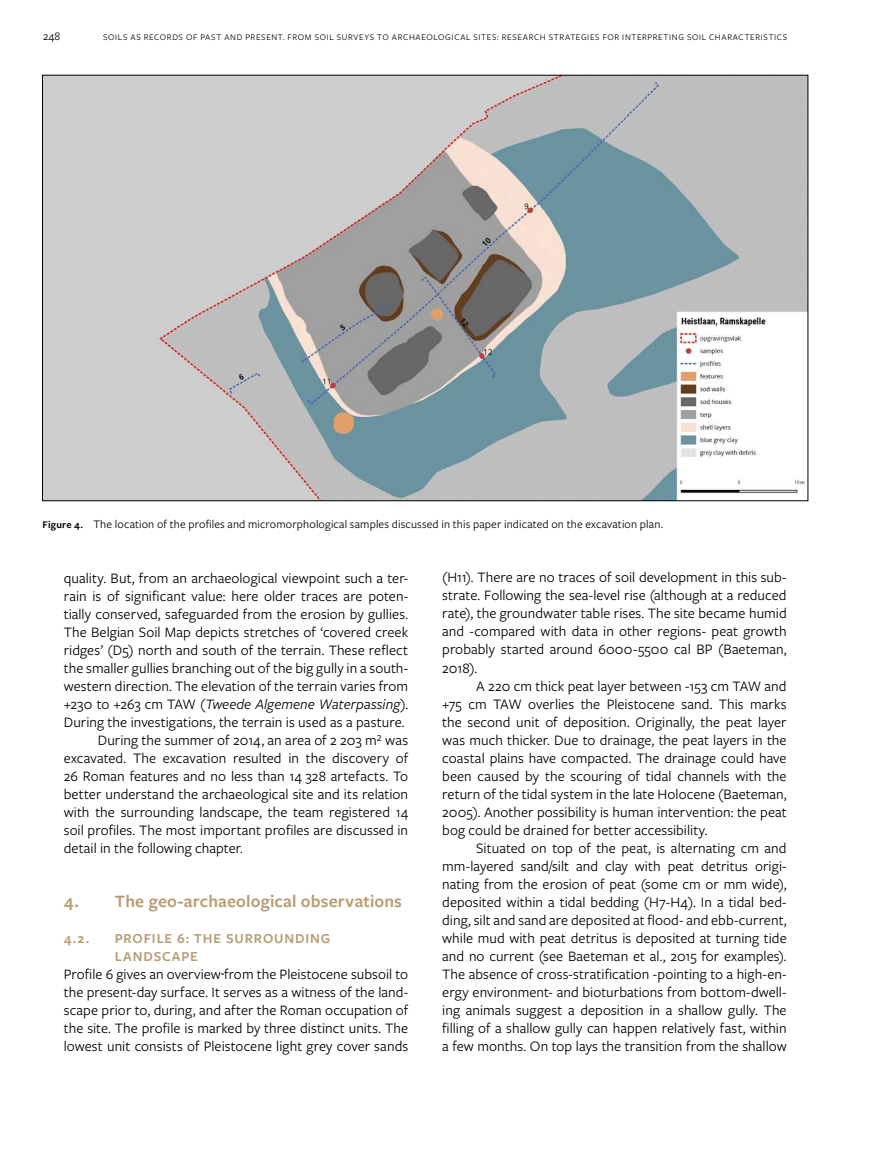
<style>
.page{position:relative;width:893px;height:1149px;background:#fff}
.page>*{position:absolute;margin:0;border:0;box-sizing:border-box;transform-origin:0 0}
.t1{font:600 18px "Freight Sans Pro";letter-spacing:.01em;color:#b89c72}
.t2{font:15px/18px "Freight Sans Pro";letter-spacing:.005em;color:#000;text-align:justify}
.t3{font:italic 15px "Freight Sans Pro";letter-spacing:.005em;color:#000}
.t4{font:600 14.25px/18px "Freight Sans Pro";letter-spacing:.06em;color:#b89c72}
.t5{font:12px "Freight Sans Pro";letter-spacing:.01em;color:#000}
.t6{font:9px "Freight Sans Pro";letter-spacing:.075em;color:#000}
.s1{font-weight:600;font-size:10.5px}
.s2{font-style:normal}
</style>
<div class="page">
<img style="left:44px;top:77px;width:762px;height:422px">
<p class="t5" style="left:43px;top:28px;width:19px">248</p>
<p class="t6" style="left:103px;top:31px;width:686px">SOILS AS RECORDS OF PAST AND PRESENT. FROM SOIL SURVEYS TO ARCHAEOLOGICAL SITES: RESEARCH STRATEGIES FOR INTERPRETING SOIL CHARACTERISTICS</p>
<p class="t5" style="left:43px;top:516px;width:622px"><span class="s1">Figure 4.</span> The location of the profiles and micromorphological samples discussed in this paper indicated on the excavation plan.</p>
<p class="t2" style="left:64px;top:568px;width:346px">quality. But, from an archaeological viewpoint such a ter-</p>
<p class="t2" style="left:64px;top:586px;width:346px">rain is of significant value: here older traces are poten-</p>
<p class="t2" style="left:64px;top:604px;width:346px">tially conserved, safeguarded from the erosion by gullies.</p>
<p class="t2" style="left:64px;top:622px;width:346px">The Belgian Soil Map depicts stretches of ‘covered creek</p>
<p class="t2" style="left:64px;top:640px;width:346px">ridges’ (D5) north and south of the terrain. These reflect</p>
<p class="t2" style="left:64px;top:658px;width:346px">the smaller gullies branching out of the big gully in a south-</p>
<p class="t2" style="left:64px;top:676px;width:346px">western direction. The elevation of the terrain varies from</p>
<p class="t3" style="left:64px;top:693px;width:346px"><span class="s2">+230 to +263 cm TAW (</span>Tweede Algemene Waterpassing<span class="s2">).</span></p>
<p class="t2" style="left:64px;top:712px;width:342px">During the investigations, the terrain is used as a pasture.</p>
<p class="t2" style="left:98px;top:730px;width:312px">During the summer of 2014, an area of 2 203 m² was</p>
<p class="t2" style="left:64px;top:748px;width:346px">excavated. The excavation resulted in the discovery of</p>
<p class="t2" style="left:64px;top:766px;width:346px">26 Roman features and no less than 14 328 artefacts. To</p>
<p class="t2" style="left:64px;top:784px;width:346px">better understand the archaeological site and its relation</p>
<p class="t2" style="left:64px;top:802px;width:346px">with the surrounding landscape, the team registered 14</p>
<p class="t2" style="left:64px;top:820px;width:346px">soil profiles. The most important profiles are discussed in</p>
<p class="t2" style="left:64px;top:838px;width:181px">detail in the following chapter.</p>
<p class="t1" style="left:64px;top:888px;width:340px">4. The geo-archaeological observations</p>
<p class="t4" style="left:64px;top:928px;width:27px">4.2.</p>
<p class="t4" style="left:115px;top:928px;width:217px">PROFILE 6: THE SURROUNDING<br>LANDSCAPE</p>
<p class="t2" style="left:64px;top:964px;width:346px">Profile 6 gives an overview from the Pleistocene subsoil to the present-day surface. It serves as a witness of the land&shy;scape prior to, during, and after the Roman occupation of the site. The profile is marked by three distinct units. The lowest unit consists of Pleistocene light grey cover sands</p>
<p class="t2" style="left:442px;top:567px;width:346px">(H11). There are no traces of soil development in this sub-</p>
<p class="t2" style="left:442px;top:585px;width:346px">strate. Following the sea-level rise (although at a reduced</p>
<p class="t2" style="left:442px;top:603px;width:346px">rate), the groundwater table rises. The site became humid</p>
<p class="t2" style="left:442px;top:621px;width:346px">and -compared with data in other regions- peat growth</p>
<p class="t2" style="left:442px;top:639px;width:346px">probably started around 6000-5500 cal BP (Baeteman,</p>
<p class="t2" style="left:442px;top:657px;width:37px">2018).</p>
<p class="t2" style="left:476px;top:675px;width:312px">A 220 cm thick peat layer between -153 cm TAW and</p>
<p class="t2" style="left:442px;top:693px;width:346px">+75 cm TAW overlies the Pleistocene sand. This marks</p>
<p class="t2" style="left:442px;top:711px;width:346px">the second unit of deposition. Originally, the peat layer</p>
<p class="t2" style="left:442px;top:729px;width:346px">was much thicker. Due to drainage, the peat layers in the</p>
<p class="t2" style="left:442px;top:747px;width:346px">coastal plains have compacted. The drainage could have</p>
<p class="t2" style="left:442px;top:765px;width:346px">been caused by the scouring of tidal channels with the</p>
<p class="t2" style="left:442px;top:783px;width:346px">return of the tidal system in the late Holocene (Baeteman,</p>
<p class="t2" style="left:442px;top:801px;width:346px">2005). Another possibility is human intervention: the peat</p>
<p class="t2" style="left:442px;top:819px;width:267px">bog could be drained for better accessibility.</p>
<p class="t2" style="left:476px;top:837px;width:312px">Situated on top of the peat, is alternating cm and</p>
<p class="t2" style="left:442px;top:855px;width:346px">mm-layered sand/silt and clay with peat detritus origi-</p>
<p class="t2" style="left:442px;top:873px;width:346px">nating from the erosion of peat (some cm or mm wide),</p>
<p class="t2" style="left:442px;top:891px;width:346px">deposited within a tidal bedding (H7-H4). In a tidal bed-</p>
<p class="t2" style="left:442px;top:909px;width:346px">ding, silt and sand are deposited at flood- and ebb-current,</p>
<p class="t2" style="left:442px;top:927px;width:346px">while mud with peat detritus is deposited at turning tide</p>
<p class="t2" style="left:442px;top:945px;width:346px">and no current (see Baeteman et al., 2015 for examples).</p>
<p class="t2" style="left:442px;top:963px;width:346px">The absence of cross-stratification -pointing to a high-en-</p>
<p class="t2" style="left:442px;top:981px;width:346px">ergy environment- and bioturbations from bottom-dwell-</p>
<p class="t2" style="left:442px;top:999px;width:346px">ing animals suggest a deposition in a shallow gully. The</p>
<p class="t2" style="left:442px;top:1017px;width:346px">filling of a shallow gully can happen relatively fast, within</p>
<p class="t2" style="left:442px;top:1035px;width:346px">a few months. On top lays the transition from the shallow</p>
</div>
